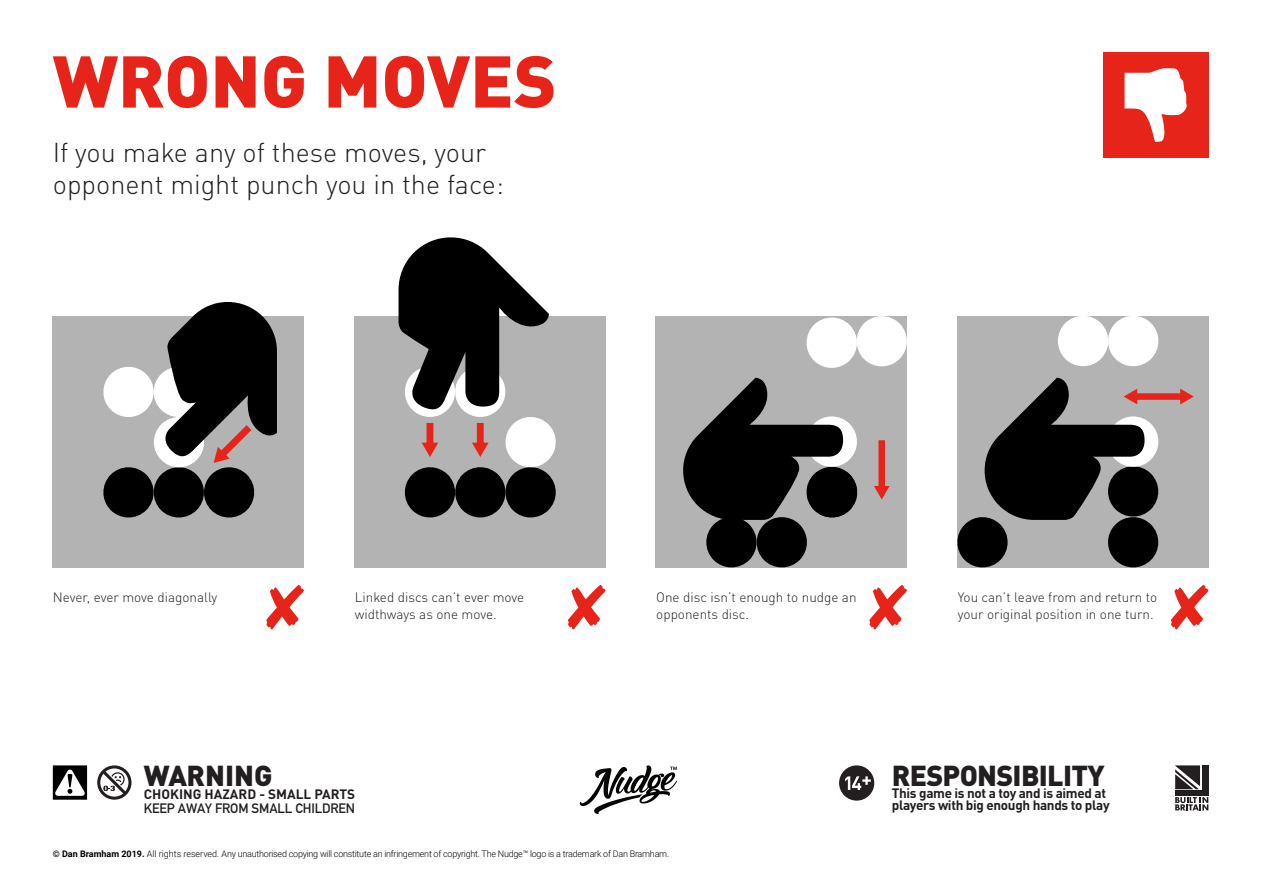
<style>
.page{position:relative;width:1263px;height:893px;background:#fff}
.page>*{position:absolute;margin:0;border:0;box-sizing:border-box;transform-origin:0 0}
.t1{font:900 72px "DINOT";color:#e72419}
.t2{font:900 28.5px "DINOT";letter-spacing:-.025em;color:#231f20}
.t3{font:900 28.5px "DINOT";color:#231f20}
.t4{font:300 27px/32.4px "DINOT";color:#231f20}
.t5{font:300 13.5px/16.2px "DINOT";color:#231f20}
.t6{font:700 13.5px/12.5px "DINOT";letter-spacing:-.025em;color:#231f20}
.t7{font:13.5px "DIN Mittelschrift";letter-spacing:-.01em;color:#231f20}
.t8{font:700 13.5px "DINOT";color:#231f20}
.t9{font:300 9px "Roboto";letter-spacing:-.025em;color:#000}
.s1{font-weight:700}
</style>
<div class="page">
<div style="left:1103px;top:53px;width:105px;height:105px;background:#e72419"></div>
<svg style="left:1124px;top:68px;width:63px;height:74px"></svg>
<div style="left:53px;top:316px;width:251px;height:251px;background:#b3b3b3"></div>
<svg style="left:103px;top:302px;width:174px;height:216px"></svg>
<div style="left:354px;top:316px;width:251px;height:251px;background:#b3b3b3"></div>
<div style="left:656px;top:316px;width:251px;height:251px;background:#b3b3b3"></div>
<svg style="left:806px;top:316px;width:101px;height:52px"></svg>
<svg style="left:678px;top:378px;width:182px;height:190px"></svg>
<svg style="left:874px;top:440px;width:16px;height:60px"></svg>
<div style="left:957px;top:316px;width:251px;height:251px;background:#b3b3b3"></div>
<svg style="left:1058px;top:316px;width:101px;height:50px"></svg>
<svg style="left:398px;top:237px;width:158px;height:281px"></svg>
<svg style="left:266px;top:585px;width:38px;height:44px"></svg>
<svg style="left:568px;top:585px;width:37px;height:44px"></svg>
<svg style="left:869px;top:585px;width:38px;height:44px"></svg>
<svg style="left:1171px;top:585px;width:37px;height:44px"></svg>
<svg style="left:957px;top:378px;width:239px;height:190px"></svg>
<svg style="left:580px;top:765px;width:97px;height:49px"></svg>
<svg style="left:53px;top:765px;width:34px;height:35px"></svg>
<svg style="left:97px;top:765px;width:34px;height:35px"></svg>
<svg style="left:839px;top:765px;width:35px;height:36px"></svg>
<div style="left:1175px;top:791px;width:33px;height:5px;background:#231f20"></div>
<div style="left:1202px;top:765px;width:6px;height:31px;background:#231f20"></div>
<svg style="left:1175px;top:765px;width:25px;height:24px"></svg>
<svg style="left:1175px;top:797px;width:33px;height:13px"></svg>
<h1 class="t1" style="left:53px;top:33px;width:505px">WRONG MOVES</h1>
<h3 class="t4" style="left:53px;top:135px;width:453px">If you make any of these moves, your opponent might punch you in the face:</h3>
<p class="t5" style="left:53px;top:589px;width:166px">Never, ever move diagonally</p>
<p class="t5" style="left:355px;top:589px;width:171px">Linked discs can’t ever move widthways as one move.</p>
<p class="t5" style="left:656px;top:589px;width:202px">One disc isn’t enough to nudge an opponents disc.</p>
<p class="t5" style="left:958px;top:589px;width:201px">You can’t leave from and return to your original position in one turn.</p>
<h2 class="t3" style="left:144px;top:756px;width:130px">WARNING</h2>
<p class="t8" style="left:144px;top:785px;width:213px">CHOKING HAZARD - SMALL PARTS</p>
<p class="t7" style="left:144px;top:800px;width:213px">KEEP AWAY FROM SMALL CHILDREN</p>
<p class="t9" style="left:53px;top:848px;width:618px"><span class="s1">© Dan Bramham 2019.</span> All rights reserved. Any unauthorised copying will constitute an infringement of copyright. The Nudge™ logo is a trademark of Dan Bramham.</p>
<h2 class="t2" style="left:892px;top:756px;width:215px">RESPONSIBILITY</h2>
<p class="t6" style="left:892px;top:787px;width:219px">This game is not a toy and is aimed at players with big enough hands to play</p>
</div>
